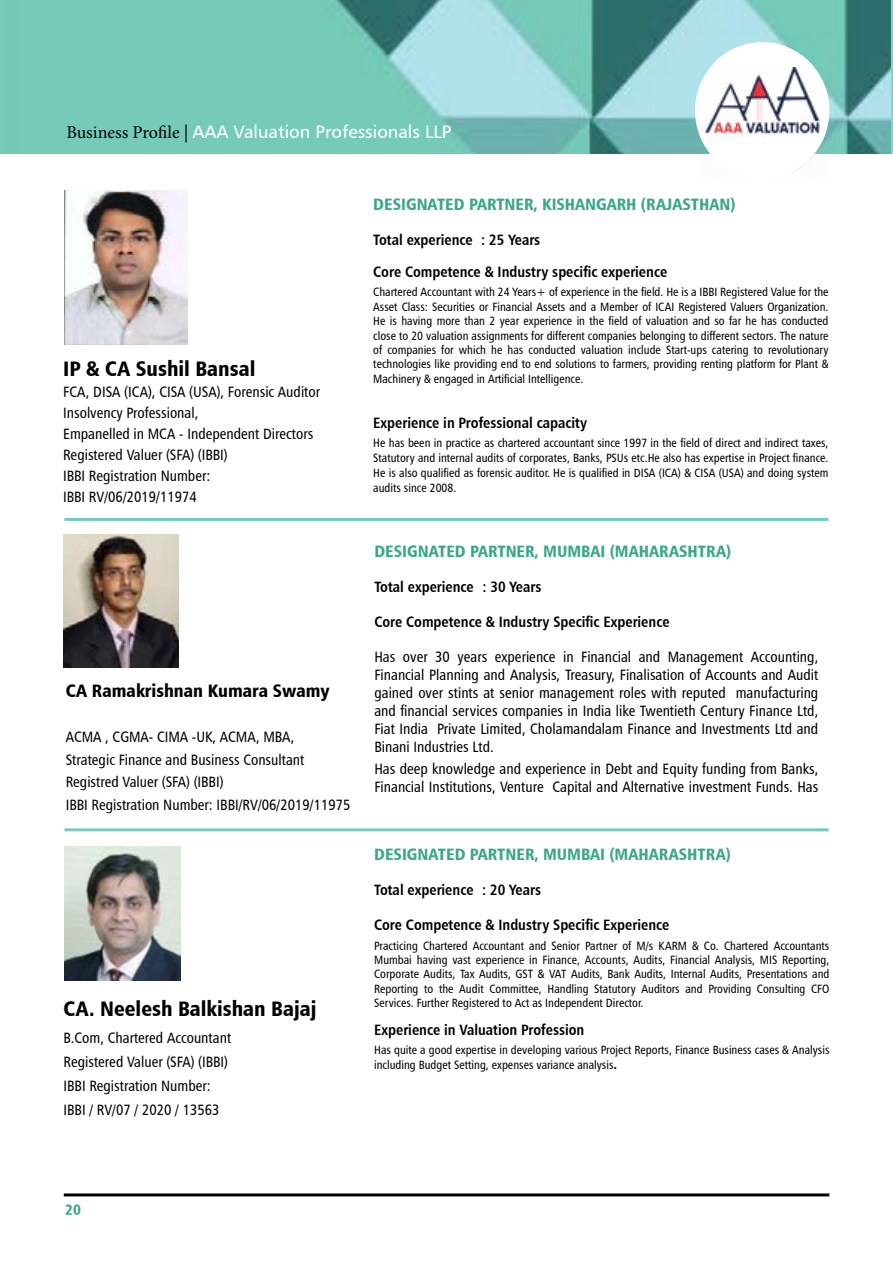
<style>
.page{position:relative;width:893px;height:1263px;background:#fff}
.page>*{position:absolute;margin:0;border:0;box-sizing:border-box;transform-origin:0 0}
.t1{font:21px "Humanist 777 BT Black Condensed B";color:#000}
.t2{font:18px "Humanist 777 BT Roman B";color:#fff}
.t3{font:18px "Humanist 777 BT Black Condensed B";color:#000}
.t4{font:16.5px "Humanist 777 BT Black Condensed B";color:#3ba78a}
.t5{font:15px/18px "Humanist 777 BT Roman Condensed B";color:#000}
.t6{font:15px/32px "Humanist 777 BT Bold Condensed B";color:#000}
.t7{font:15px "Humanist 777 BT Roman Condensed B";color:#fff}
.t8{font:15px "Humanist 777 BT Black Condensed B";color:#3ba78a}
.t9{font:12px/14.5px "Humanist 777 BT Roman Condensed B";color:#000;text-align:justify}
.s1{font-family:"Minion Pro";color:#000}
.s2{font-family:"Humanist 777 BT Light B";color:#000}
.s3{font-family:"Humanist 777 BT Bold Condensed B";font-size:15px}
</style>
<div class="page">
<hr style="left:64px;top:1193px;width:765px;height:3px;background:#000">
<img style="left:1px;top:0;width:892px;height:154px">
<img style="left:0;top:0;width:1px;height:154px">
<hr style="left:64px;top:518px;width:765px;height:3px;background:#76c9b8">
<hr style="left:64px;top:828px;width:765px;height:3px;background:#76c9b8">
<div style="left:695px;top:42px;width:134px;height:137px;background:#fff;border-radius:50%"></div>
<img style="left:697px;top:67px;width:125px;height:71px">
<img style="left:64px;top:846px;width:116px;height:134px">
<img style="left:64px;top:534px;width:114px;height:134px">
<img style="left:64px;top:191px;width:123px;height:153px">
<h2 class="t2" style="left:66px;top:120px;width:387px"><span class="s1">Business Profile |</span> AAA Valuation Professionals LLP</h2>
<p class="t7" style="left:62px;top:127px;width:300px"><span class="s2">Business Profile l</span> AAA Insolvency Professionals LLP</p>
<h1 class="t1" style="left:63px;top:355px;width:194px">IP &amp; CA Sushil Bansal</h1>
<p class="t5" style="left:63px;top:381px;width:258px;line-height:21px">FCA, DISA (ICA), CISA (USA), Forensic Auditor Insolvency Professional,<br>Empanelled in MCA - Independent Directors Registered Valuer (SFA) (IBBI)<br>IBBI Registration Number:<br>IBBI RV/06/2019/11974</p>
<h2 class="t3" style="left:66px;top:679px;width:265px">CA Ramakrishnan Kumara Swamy</h2>
<p class="t5" style="left:66px;top:725px;width:286px;line-height:22.5px">ACMA , CGMA- CIMA -UK, ACMA, MBA,<br>Strategic Finance and Business Consultant Registred Valuer (SFA) (IBBI)<br>IBBI Registration Number: IBBI/RV/06/2019/11975</p>
<h1 class="t1" style="left:64px;top:995px;width:254px">CA. Neelesh Balkishan Bajaj</h1>
<p class="t5" style="left:64px;top:1026px;width:169px;line-height:24px">B.Com, Chartered Accountant<br>Registered Valuer (SFA) (IBBI)<br>IBBI Registration Number:<br>IBBI / RV/07 / 2020 / 13563</p>
<h3 class="t4" style="left:373px;top:194px;width:364px">DESIGNATED PARTNER, KISHANGARH (RAJASTHAN)</h3>
<p class="t6" style="left:373px;top:223px;width:295px">Total experience : 25 Years<br>Core Competence &amp; Industry specific experience</p>
<p class="t9" style="left:373px;top:285px;width:457px">Chartered Accountant with 24 Years+ of experience in the field. He is a IBBI Registered Value for the Asset Class: Securities or Financial Assets and a Member of ICAI Registered Valuers Organization.<br>He is having more than 2 year experience in the field of valuation and so far he has conducted close to 20 valuation assignments for different companies belonging to different sectors. The nature of companies for which he has conducted valuation include Start-ups catering to revolutionary technologies like providing end to end solutions to farmers, providing renting platform for Plant &amp; Machinery &amp; engaged in Artificial Intelligence.</p>
<p class="t6" style="left:373px;top:406px;width:215px">Experience in Professional capacity</p>
<p class="t9" style="left:373px;top:435px;width:457px;line-height:15px">He has been in practice as chartered accountant since 1997 in the field of direct and indirect taxes, Statutory and internal audits of corporates, Banks, PSUs etc.He also has expertise in Project finance.<br>He is also qualified as forensic auditor. He is qualified in DISA (ICA) &amp; CISA (USA) and doing system audits since 2008.</p>
<h3 class="t4" style="left:374px;top:541px;width:358px">DESIGNATED PARTNER, MUMBAI (MAHARASHTRA)</h3>
<p class="t6" style="left:374px;top:570px;width:169px">Total experience : 30 Years</p>
<p class="t6" style="left:374px;top:605px;width:297px">Core Competence &amp; Industry Specific Experience</p>
<p class="t5" style="left:374px;top:647px;width:445px;text-align:justify">Has over 30 years experience in Financial and Management Accounting, Financial Planning and Analysis, Treasury, Finalisation of Accounts and Audit gained over stints at senior management roles with reputed manufacturing and financial services companies in India like Twentieth Century Finance Ltd, Fiat India Private Limited, Cholamandalam Finance and Investments Ltd and Binani Industries Ltd.</p>
<p class="t5" style="left:374px;top:760px;width:445px">Has deep knowledge and experience in Debt and Equity funding from Banks,<br>Financial Institutions, Venture Capital and Alternative investment Funds. Has</p>
<h3 class="t4" style="left:374px;top:844px;width:358px">DESIGNATED PARTNER, MUMBAI (MAHARASHTRA)</h3>
<p class="t6" style="left:374px;top:873px;width:169px">Total experience : 20 Years</p>
<p class="t6" style="left:374px;top:908px;width:297px">Core Competence &amp; Industry Specific Experience</p>
<p class="t9" style="left:374px;top:938px;width:457px">Practicing Chartered Accountant and Senior Partner of M/s KARM &amp; Co. Chartered Accountants Mumbai having vast experience in Finance, Accounts, Audits, Financial Analysis, MIS Reporting, Corporate Audits, Tax Audits, GST &amp; VAT Audits, Bank Audits, Internal Audits, Presentations and Reporting to the Audit Committee, Handling Statutory Auditors and Providing Consulting CFO Services. Further Registered to Act as Independent Director.</p>
<p class="t6" style="left:374px;top:1014px;width:212px">Experience in Valuation Profession</p>
<p class="t9" style="left:374px;top:1042px;width:457px;line-height:15px">Has quite a good expertise in developing various Project Reports, Finance Business cases &amp; Analysis including Budget Setting, expenses variance analysis<span class="s3">.</span></p>
<p class="t8" style="left:65px;top:1200px;width:17px">20</p>
</div>
